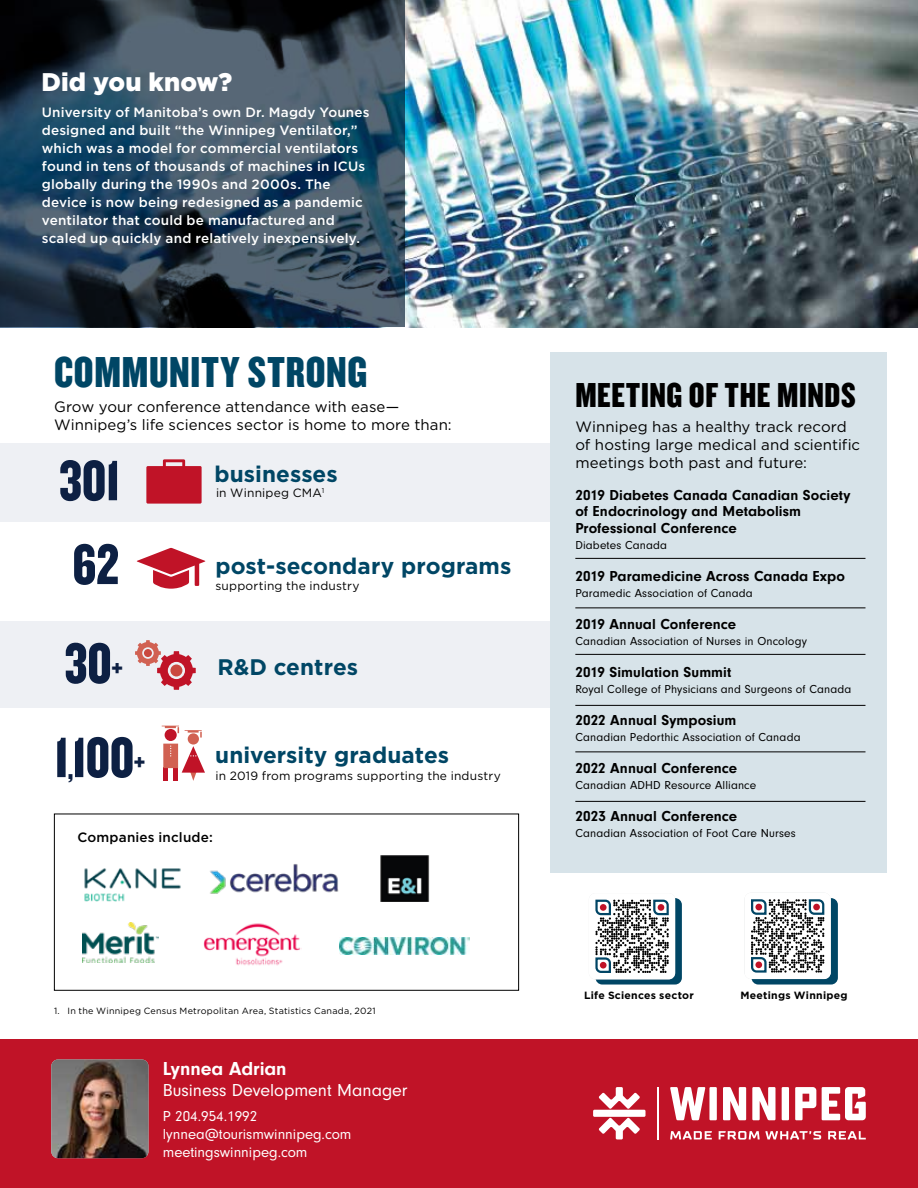
<style>
.page{position:relative;width:918px;height:1188px;background:#fff}
.page>*{position:absolute;margin:0;border:0;box-sizing:border-box;transform-origin:0 0}
.t1{font:59.1px "Knockout 69 Full Liteweight";letter-spacing:-.01em;color:#0d2043}
.t2{font:45px "Knockout 69 Full Liteweight";letter-spacing:.015em;color:#004665}
.t3{font:36px "Knockout 69 Full Liteweight";letter-spacing:.015em;color:#000}
.t4{font:900 25.5px "Gotham HTF";letter-spacing:.005em;color:#fff}
.t5{font:700 22.5px "Gotham HTF";color:#004665}
.t6{font:700 19.5px "Neuzeit Gro";letter-spacing:-.005em;color:#fff}
.t7{font:18px "Neuzeit Gro";color:#fff}
.t8{font:700 15px/16.5px "Neuzeit Gro";letter-spacing:.005em;color:#000}
.t9{font:15px/18px "Gotham HTF";letter-spacing:.005em;color:#000}
.t10{font:15px/18px "Neuzeit Gro";color:#fff}
.t11{font:500 13.5px/18px "Gotham HTF";letter-spacing:.015em;color:#fff}
.t12{font:500 13.5px "Gotham HTF";letter-spacing:.015em;color:#000}
.t13{font:12px "Neuzeit Gro";letter-spacing:.01em;color:#000}
.t14{font:12px "Gotham HTF";letter-spacing:.015em;color:#000}
.t15{font:700 10.5px "Gotham HTF";letter-spacing:.025em;color:#000}
.t16{font:9px "Gotham HTF";letter-spacing:.025em;color:#000}
.s1{font-size:34.5px}
</style>
<div class="page">
<div style="left:596px;top:898px;width:86px;height:87px;background:linear-gradient(to right,#004665,#004665);border-radius:7px"></div>
<div style="left:751px;top:898px;width:87px;height:87px;background:#004665;border-radius:7px"></div>
<div style="left:0;top:443px;width:552px;height:79px;background:#eef0f4"></div>
<div style="left:0;top:621px;width:551px;height:86px;background:#eef0f4"></div>
<div style="left:551px;top:352px;width:336px;height:521px;background:#d7e3e9"></div>
<img style="left:405px;top:0;width:513px;height:327px">
<img style="left:84px;top:868px;width:97px;height:34px">
<img style="left:210px;top:864px;width:129px;height:30px">
<img style="left:381px;top:855px;width:48px;height:47px">
<img style="left:82px;top:922px;width:77px;height:40px">
<svg style="left:146px;top:459px;width:56px;height:45px;background:#c63244"></svg>
<svg style="left:135px;top:640px;width:61px;height:50px"></svg>
<img style="left:203px;top:923px;width:98px;height:43px">
<img style="left:339px;top:937px;width:130px;height:18px">
<div style="left:165px;top:729px;width:12px;height:12px;background:#c01327;border-radius:50%"></div>
<div style="left:188px;top:733px;width:11px;height:12px;background:#d16152;border-radius:50%"></div>
<svg style="left:163px;top:744px;width:42px;height:37px"></svg>
<svg style="left:185px;top:730px;width:17px;height:8px"></svg>
<svg style="left:162px;top:726px;width:17px;height:7px"></svg>
<svg style="left:137px;top:548px;width:68px;height:41px"></svg>
<div style="left:0;top:1039px;width:918px;height:149px;background:#c01327"></div>
<svg style="left:670px;top:1131px;width:42px;height:8px"></svg>
<svg style="left:719px;top:1131px;width:41px;height:9px"></svg>
<svg style="left:766px;top:1131px;width:55px;height:8px"></svg>
<svg style="left:828px;top:1131px;width:38px;height:8px"></svg>
<svg style="left:670px;top:1087px;width:35px;height:33px"></svg>
<div style="left:709px;top:1087px;width:8px;height:33px;background:#fff"></div>
<svg style="left:723px;top:1087px;width:23px;height:33px"></svg>
<svg style="left:752px;top:1087px;width:24px;height:33px"></svg>
<div style="left:782px;top:1087px;width:7px;height:33px;background:#fff"></div>
<svg style="left:795px;top:1087px;width:21px;height:33px"></svg>
<svg style="left:822px;top:1087px;width:44px;height:33px"></svg>
<hr style="left:657px;top:1087px;width:2px;height:52px;background:#fff">
<svg style="left:599px;top:1087px;width:41px;height:22px"></svg>
<svg style="left:599px;top:1118px;width:41px;height:21px"></svg>
<div style="left:593px;top:1110px;width:53px;height:7px;background:#fff"></div>
<img style="left:51px;top:1059px;width:97px;height:99px">
<div style="left:54px;top:814px;width:465px;height:177px;border:1px solid #000"></div>
<svg style="left:0;top:0;width:405px;height:327px;background:#2e4354"></svg>
<hr style="left:575px;top:558px;width:290px;height:1px;background:#000">
<hr style="left:575px;top:608px;width:290px;height:1px;background:#000">
<hr style="left:575px;top:654px;width:290px;height:1px;background:#000">
<hr style="left:575px;top:705px;width:290px;height:1px;background:#000">
<hr style="left:575px;top:752px;width:290px;height:1px;background:#000">
<hr style="left:575px;top:801px;width:290px;height:1px;background:#000">
<svg style="left:595px;top:898px;width:80px;height:81px"></svg>
<svg style="left:744px;top:898px;width:87px;height:81px;background:#b5b6b8"></svg>
<h3 class="t4" style="left:42px;top:67px;width:192px">Did you know?</h3>
<p class="t11" style="left:42px;top:103px;width:329px">University of Manitoba’s own Dr. Magdy Younes designed and built “the Winnipeg Ventilator,” which was a model for commercial ventilators found in tens of thousands of machines in ICUs globally during the 1990s and 2000s. The device is now being redesigned as a pandemic ventilator that could be manufactured and scaled up quickly and relatively inexpensively.</p>
<h2 class="t2" style="left:54px;top:344px;width:315px">COMMUNITY STRONG</h2>
<p class="t9" style="left:54px;top:397px;width:399px">Grow your conference attendance with ease—<br>Winnipeg’s life sciences sector is home to more than:</p>
<h1 class="t1" style="left:59px;top:444px;width:63px">301</h1>
<h1 class="t1" style="left:72px;top:527px;width:49px">62</h1>
<h1 class="t1" style="left:64px;top:626px;width:60px">30<span class="s1">+</span></h1>
<h1 class="t1" style="left:54px;top:721px;width:93px">1<span class="s1">,</span>100<span class="s1">+</span></h1>
<h3 class="t5" style="left:214px;top:461px;width:125px">businesses</h3>
<p class="t14" style="left:216px;top:486px;width:110px">in Winnipeg CMA<sup>1</sup></p>
<h3 class="t5" style="left:215px;top:553px;width:298px">post-secondary programs</h3>
<p class="t14" style="left:215px;top:579px;width:146px">supporting the industry</p>
<h3 class="t5" style="left:218px;top:654px;width:142px">R&amp;D centres</h3>
<h3 class="t5" style="left:215px;top:742px;width:235px">university graduates</h3>
<p class="t14" style="left:215px;top:769px;width:287px">in 2019 from programs supporting the industry</p>
<p class="t12" style="left:77px;top:829px;width:137px">Companies include:</p>
<p class="t16" style="left:54px;top:1006px;width:323px">1. In the Winnipeg Census Metropolitan Area, Statistics Canada, 2021</p>
<h3 class="t6" style="left:163px;top:1057px;width:125px">Lynnea Adrian</h3>
<h3 class="t7" style="left:163px;top:1081px;width:246px">Business Development Manager</h3>
<p class="t10" style="left:163px;top:1107px;width:190px">P 204.954.1992 lynnea@tourismwinnipeg.com meetingswinnipeg.com</p>
<h3 class="t3" style="left:575px;top:373px;width:282px">MEETING OF THE MINDS</h3>
<p class="t9" style="left:575px;top:418px;width:286px">Winnipeg has a healthy track record of hosting large medical and scientific meetings both past and future:</p>
<p class="t8" style="left:575px;top:486px;width:277px">2019 Diabetes Canada Canadian Society of Endocrinology and Metabolism<br>Professional Conference</p>
<p class="t13" style="left:575px;top:539px;width:93px">Diabetes Canada</p>
<p class="t8" style="left:575px;top:567px;width:271px">2019 Paramedicine Across Canada Expo</p>
<p class="t13" style="left:575px;top:587px;width:179px">Paramedic Association of Canada</p>
<p class="t8" style="left:575px;top:615px;width:162px">2019 Annual Conference</p>
<p class="t13" style="left:575px;top:635px;width:233px">Canadian Association of Nurses in Oncology</p>
<p class="t8" style="left:575px;top:663px;width:158px">2019 Simulation Summit</p>
<p class="t13" style="left:575px;top:683px;width:278px">Royal College of Physicians and Surgeons of Canada</p>
<p class="t8" style="left:575px;top:711px;width:163px">2022 Annual Symposium</p>
<p class="t13" style="left:575px;top:731px;width:227px">Canadian Pedorthic Association of Canada</p>
<p class="t8" style="left:575px;top:759px;width:163px">2022 Annual Conference</p>
<p class="t13" style="left:575px;top:779px;width:182px">Canadian ADHD Resource Alliance</p>
<p class="t8" style="left:575px;top:807px;width:163px">2023 Annual Conference</p>
<p class="t13" style="left:575px;top:827px;width:222px">Canadian Association of Foot Care Nurses</p>
<p class="t15" style="left:584px;top:990px;width:111px">Life Sciences sector</p>
<p class="t15" style="left:741px;top:990px;width:109px">Meetings Winnipeg</p>
</div>
